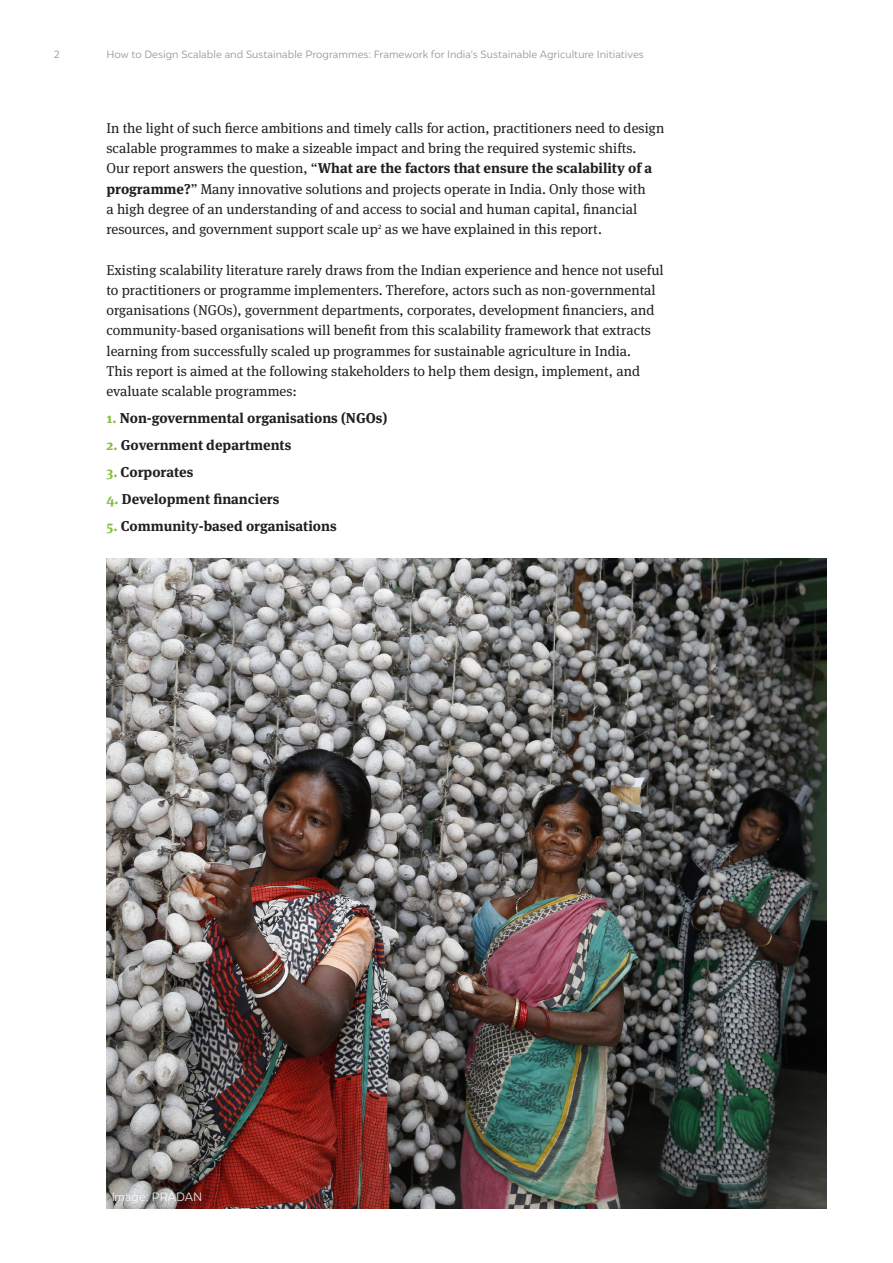
<style>
.page{position:relative;width:893px;height:1263px;background:#fff}
.page>*{position:absolute;margin:0;border:0;box-sizing:border-box;transform-origin:0 0}
.body{font:14.25px/20.2px "Meta Serif OT";color:#231f20}
.body-2{font:700 14.25px "Meta Serif OT";color:#231f20}
.t1{font:300 12px "Igna Sans";color:#fff}
.body-3{font:300 10.5px "Igna Sans";color:#939598}
.s1{font-weight:700}
.s2{color:#85bd40}
</style>
<div class="page">
<img style="left:106px;top:558px;width:720px;height:651px">
<p class="body-3" style="left:54px;top:48px;width:7px">2</p>
<p class="body-3" style="left:106px;top:47px;width:539px">How to Design Scalable and Sustainable Programmes: Framework for India’s Sustainable Agriculture Initiatives</p>
<p class="body" style="left:106px;top:118px;width:559px">In the light of such fierce ambitions and timely calls for action, practitioners need to design scalable programmes to make a sizeable impact and bring the required systemic shifts.<br>Our report answers the question, “<span class="s1">What are the factors that ensure the scalability of a programme?</span>” Many innovative solutions and projects operate in India. Only those with<br>a high degree of an understanding of and access to social and human capital, financial resources, and government support scale up<sup>2</sup> as we have explained in this report.</p>
<p class="body" style="left:106px;top:260px;width:559px">Existing scalability literature rarely draws from the Indian experience and hence not useful to practitioners or programme implementers. Therefore, actors such as non-governmental organisations (NGOs), government departments, corporates, development financiers, and community-based organisations will benefit from this scalability framework that extracts learning from successfully scaled up programmes for sustainable agriculture in India.</p>
<p class="body" style="left:106px;top:361px;width:535px">This report is aimed at the following stakeholders to help them design, implement, and evaluate scalable programmes:</p>
<p class="body-2" style="left:106px;top:409px;width:282px"><span class="s2">1.</span> Non-governmental organisations (NGOs)</p>
<p class="body-2" style="left:106px;top:436px;width:186px"><span class="s2">2.</span> Government departments</p>
<p class="body-2" style="left:106px;top:463px;width:88px"><span class="s2">3.</span> Corporates</p>
<p class="body-2" style="left:106px;top:490px;width:174px"><span class="s2">4.</span> Development financiers</p>
<p class="body-2" style="left:106px;top:517px;width:232px"><span class="s2">5.</span> Community-based organisations</p>
<p class="t1" style="left:111px;top:1189px;width:93px">Image: PRADAN</p>
</div>
